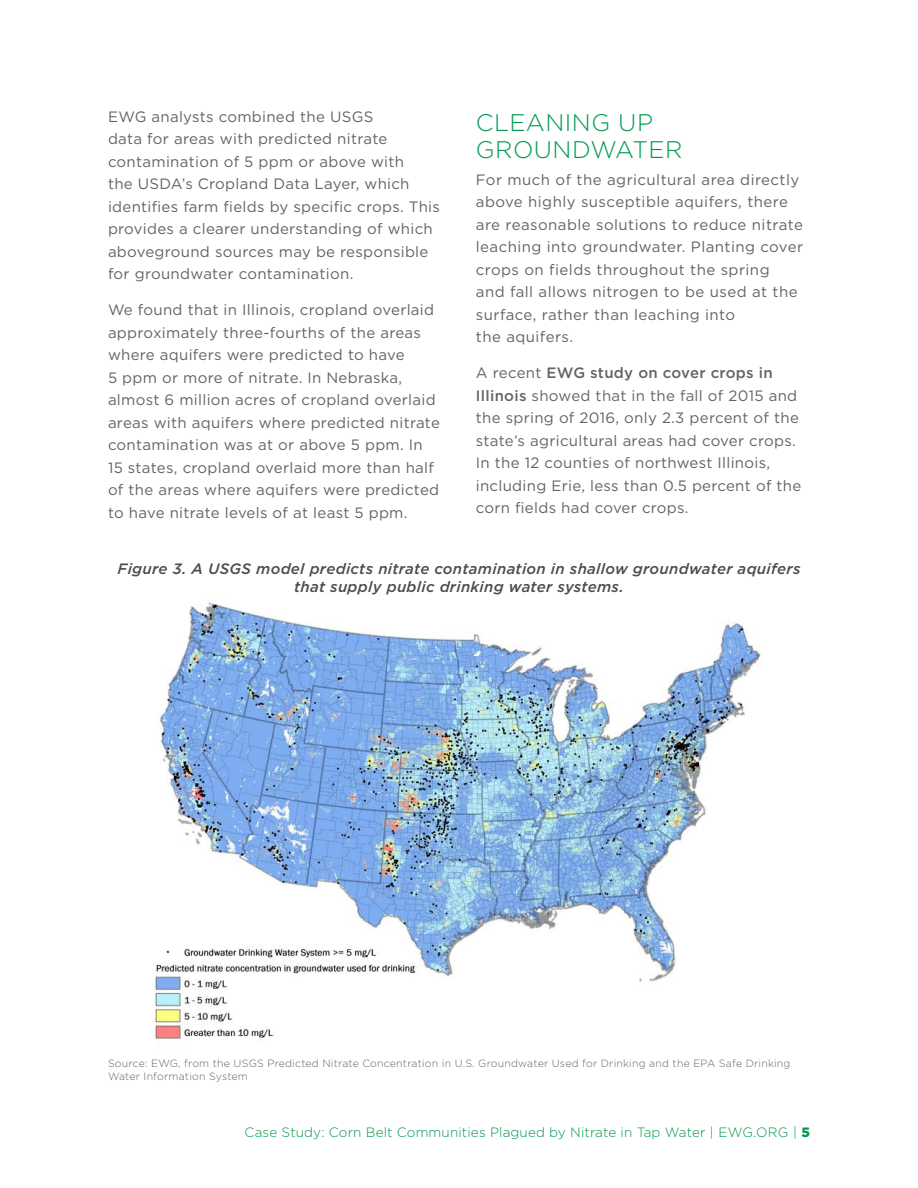
<style>
.page{position:relative;width:918px;height:1188px;background:#fff}
.page>*{position:absolute;margin:0;border:0;box-sizing:border-box;transform-origin:0 0}
.t1{font:300 24px/27px "Gotham";letter-spacing:.02em;color:#00994f}
.t2{font:15px/22.5px "Gotham";letter-spacing:.02em;color:#656365}
.t3{font:italic 500 15px/18px "Gotham";letter-spacing:.02em;color:#4e4b4c;text-align:center}
.t4{font:300 13.5px "Gotham";letter-spacing:.01em;color:#00994f}
.t5{font:300 10.5px/12.8px "Gotham";letter-spacing:.02em;color:#656365}
.s1{font-weight:500}
.s2{font-weight:900}
</style>
<div class="page">
<img style="left:154px;top:602px;width:607px;height:439px">
<p class="t2" style="left:108px;top:105px;width:334px">EWG analysts combined the USGS<br>data for areas with predicted nitrate contamination of 5 ppm or above with<br>the USDA’s Cropland Data Layer, which identifies farm fields by specific crops. This provides a clearer understanding of which aboveground sources may be responsible for groundwater contamination.</p>
<p class="t2" style="left:108px;top:298px;width:333px">We found that in Illinois, cropland overlaid approximately three-fourths of the areas where aquifers were predicted to have<br>5 ppm or more of nitrate. In Nebraska, almost 6 million acres of cropland overlaid areas with aquifers where predicted nitrate contamination was at or above 5 ppm. In 15 states, cropland overlaid more than half of the areas where aquifers were predicted to have nitrate levels of at least 5 ppm.</p>
<h1 class="t1" style="left:476px;top:108px;width:208px">CLEANING UP<br>GROUNDWATER</h1>
<p class="t2" style="left:476px;top:168px;width:329px">For much of the agricultural area directly above highly susceptible aquifers, there are reasonable solutions to reduce nitrate leaching into groundwater. Planting cover crops on fields throughout the spring<br>and fall allows nitrogen to be used at the surface, rather than leaching into<br>the aquifers.</p>
<p class="t2" style="left:476px;top:361px;width:327px">A recent <span class="s1">EWG study on cover crops in Illinois</span> showed that in the fall of 2015 and the spring of 2016, only 2.3 percent of the state’s agricultural areas had cover crops.<br>In the 12 counties of northwest Illinois, including Erie, less than 0.5 percent of the corn fields had cover crops.</p>
<p class="t3" style="left:117px;top:559px;width:685px">Figure 3. A USGS model predicts nitrate contamination in shallow groundwater aquifers that supply public drinking water systems.</p>
<p class="t5" style="left:108px;top:1057px;width:684px">Source: EWG, from the USGS Predicted Nitrate Concentration in U.S. Groundwater Used for Drinking and the EPA Safe Drinking<br>Water Information System</p>
<p class="t4" style="left:245px;top:1124px;width:567px">Case Study: Corn Belt Communities Plagued by Nitrate in Tap Water | EWG.ORG | <span class="s2">5</span></p>
</div>
